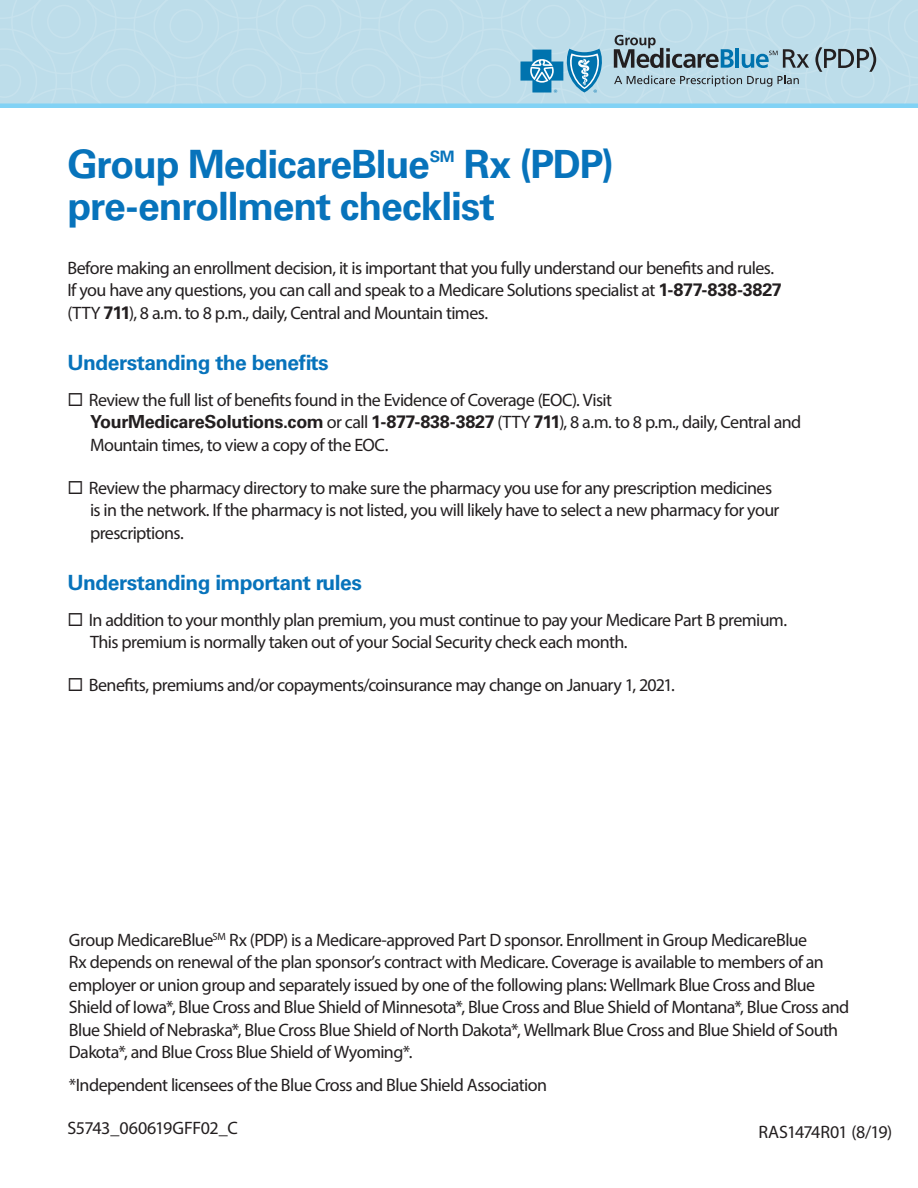
<style>
.page{position:relative;width:918px;height:1188px;background:#fff}
.page>*{position:absolute;margin:0;border:0;box-sizing:border-box;transform-origin:0 0}
.Headline{font:700 39px/42px "Univers LT Std";letter-spacing:-.03em;color:#0773bb}
.SubTitle{font:700 21px "Univers LT Std";letter-spacing:-.025em;color:#0773bb}
.Disclaimer-OBC{font:18px/22.5px "Myriad Pro";letter-spacing:-.035em;color:#231f20}
.Body_text{font:18px/22.5px "Myriad Pro";letter-spacing:-.035em;color:#231f20}
.Plan_descriptor{font:18px "Myriad Pro";letter-spacing:-.03em;color:#231f20}
.Plan_descriptor-2{font:18px "Myriad Pro";letter-spacing:-.05em;color:#231f20}
.Headline-2{font:700 15.75px "Univers LT Std";color:#0773bb}
.s1{font-family:"Univers LT Std";font-weight:700}
</style>
<div class="page">
<svg style="left:0;top:0;width:918px;height:104px;background:#bdddea"></svg>
<hr style="left:0;top:104px;width:918px;height:4px;background:#81d2f5">
<svg style="left:521px;top:49px;width:82px;height:44px;background:#63aacd"></svg>
<hr style="left:736px;top:48px;width:3px;height:20px;background:#0073ae">
<svg style="left:614px;top:75px;width:185px;height:12px;background:#9db5c0"></svg>
<svg style="left:742px;top:49px;width:67px;height:19px"></svg>
<svg style="left:815px;top:47px;width:61px;height:25px;background:#8ca0a9"></svg>
<svg style="left:614px;top:35px;width:120px;height:33px;background:#8ba4af"></svg>
<p class="Headline" style="left:68px;top:144px;width:548px;text-indent:396px">Rx (PDP) pre-enrollment checklist</p>
<p class="Body_text" style="left:67px;top:256px;width:716px">Before making an enrollment decision, it is important that you fully understand our benefits and rules.<br>If you have any questions, you can call and speak to a Medicare Solutions specialist at <span class="s1">1-877-838-3827 </span>(TTY <span class="s1">711</span>), 8 a.m. to 8 p.m., daily, Central and Mountain times.</p>
<p class="SubTitle" style="left:67px;top:350px;width:263px">Understanding the benefits</p>
<p class="Disclaimer-OBC" style="left:89px;top:388px;width:714px">Review the full list of benefits found in the Evidence of Coverage (EOC). Visit<br><span class="s1">YourMedicareSolutions.com</span> or call <span class="s1">1-877-838-3827</span> (TTY <span class="s1">711</span>), 8 a.m. to 8 p.m., daily, Central and<br>Mountain times, to view a copy of the EOC.</p>
<p class="Disclaimer-OBC" style="left:89px;top:476px;width:692px">Review the pharmacy directory to make sure the pharmacy you use for any prescription medicines is in the network. If the pharmacy is not listed, you will likely have to select a new pharmacy for your prescriptions.</p>
<p class="SubTitle" style="left:67px;top:570px;width:296px">Understanding important rules</p>
<p class="Disclaimer-OBC" style="left:89px;top:608px;width:700px">In addition to your monthly plan premium, you must continue to pay your Medicare Part B premium.<br>This premium is normally taken out of your Social Security check each month.</p>
<p class="Disclaimer-OBC" style="left:89px;top:673px;width:588px">Benefits, premiums and/or copayments/coinsurance may change on January 1, 2021.</p>
<p class="Headline" style="left:67px;top:144px;width:364px">Group MedicareBlue</p>
<p class="Headline-2" style="left:430px;top:147px;width:27px">SM</p>
<p class="Disclaimer-OBC" style="left:69px;top:928px;width:782px">Group MedicareBlue<sup>SM</sup> Rx (PDP) is a Medicare-approved Part D sponsor. Enrollment in Group MedicareBlue<br>Rx depends on renewal of the plan sponsor’s contract with Medicare. Coverage is available to members of an employer or union group and separately issued by one of the following plans: Wellmark Blue Cross and Blue Shield of Iowa*, Blue Cross and Blue Shield of Minnesota*, Blue Cross and Blue Shield of Montana*, Blue Cross and Blue Shield of Nebraska*, Blue Cross Blue Shield of North Dakota*, Wellmark Blue Cross and Blue Shield of South Dakota*, and Blue Cross Blue Shield of Wyoming*.</p>
<p class="Disclaimer-OBC" style="left:69px;top:1074px;width:480px">*Independent licensees of the Blue Cross and Blue Shield Association</p>
<p class="Plan_descriptor" style="left:68px;top:1117px;width:172px">S5743_060619GFF02_C</p>
<p class="Plan_descriptor-2" style="left:758px;top:1121px;width:135px">RAS1474R01 (8/19)</p>
</div>
